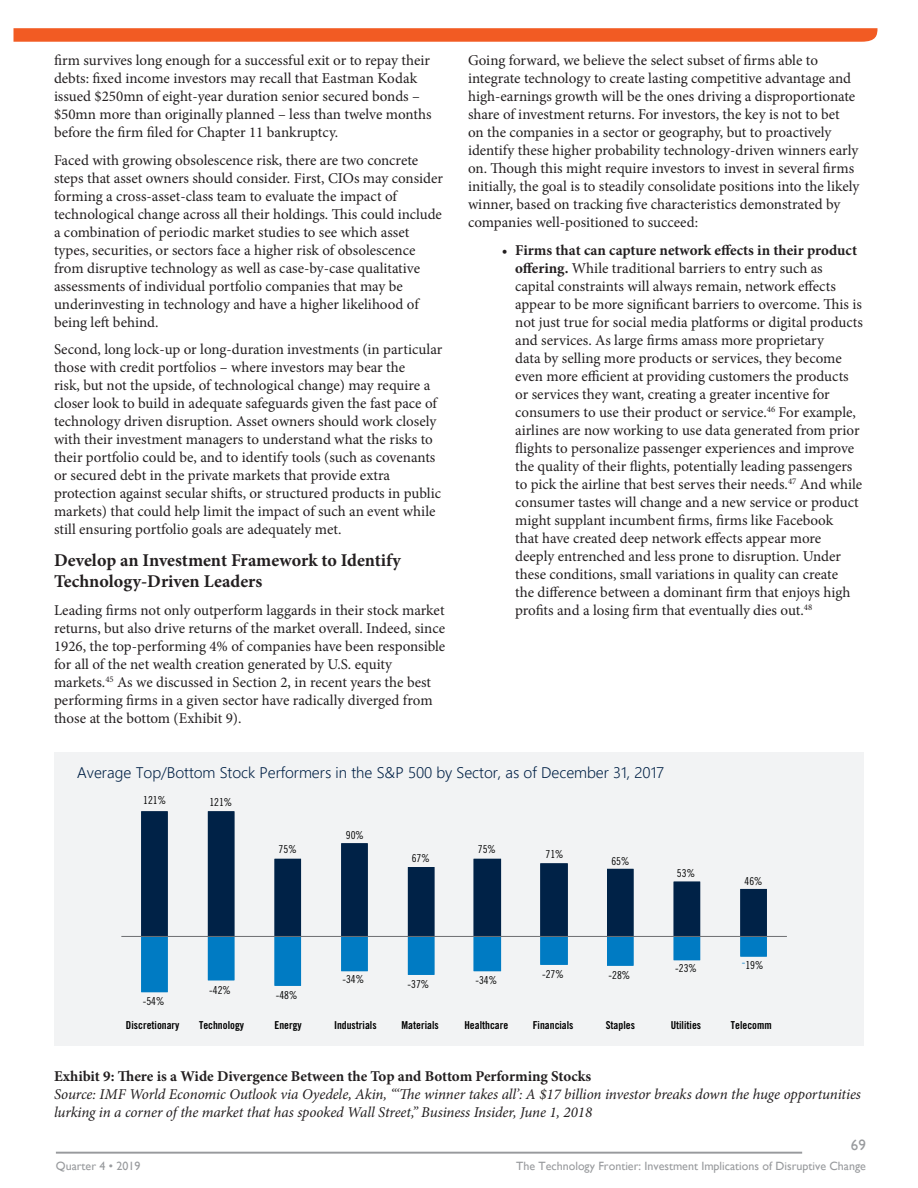
<style>
.page{position:relative;width:918px;height:1188px;background:#fff}
.page>*{position:absolute;margin:0;border:0;box-sizing:border-box;transform-origin:0 0}
.t1{font:700 18px/21.6px "Minion Pro";color:#231f20}
.t2{font:15px/18px "Minion Pro";color:#231f20}
.t3{font:italic 15px/18px "Minion Pro";letter-spacing:-.01em;color:#231f20}
.t4{font:300 15px "Malgun Gothic";color:#002045}
.t5{font:15px "Gill Sans";color:#989a9d}
.t6{font:12px "Gill Sans";color:#989a9d}
.t7{font:10.95px "Trade Gothic LT Std Bd Cn 20";color:#000}
.t8{font:10.95px "Trade Gothic LT Std Cn 18";color:#000}
.s1{font-weight:700}
.s2{font-weight:700;font-style:normal}
</style>
<div class="page">
<svg style="left:14px;top:28px;width:864px;height:14px;background:#f2612b"></svg>
<hr style="left:56px;top:1152px;width:746px;height:2px;background:#989a9d">
<div style="left:54px;top:752px;width:810px;height:294px;background:#f2f3f4"></div>
<svg style="left:141px;top:811px;width:626px;height:125px"></svg>
<svg style="left:141px;top:937px;width:626px;height:55px"></svg>
<hr style="left:121px;top:936px;width:666px;height:1px;background:#6d6e71">
<p class="t2" style="left:54px;top:51px;width:379px">firm survives long enough for a successful exit or to repay their debts: fixed income investors may recall that Eastman Kodak issued $250mn of eight-year duration senior secured bonds – $50mn more than originally planned – less than twelve months before the firm filed for Chapter 11 bankruptcy.</p>
<p class="t2" style="left:54px;top:151px;width:391px">Faced with growing obsolescence risk, there are two concrete steps that asset owners should consider. First, CIOs may consider forming a cross-asset-class team to evaluate the impact of technological change across all their holdings. This could include a combination of periodic market studies to see which asset types, securities, or sectors face a higher risk of obsolescence from disruptive technology as well as case-by-case qualitative assessments of individual portfolio companies that may be underinvesting in technology and have a higher likelihood of being left behind.</p>
<p class="t2" style="left:54px;top:341px;width:390px">Second, long lock-up or long-duration investments (in particular those with credit portfolios – where investors may bear the<br>risk, but not the upside, of technological change) may require a closer look to build in adequate safeguards given the fast pace of technology driven disruption. Asset owners should work closely with their investment managers to understand what the risks to their portfolio could be, and to identify tools (such as covenants or secured debt in the private markets that provide extra protection against secular shifts, or structured products in public markets) that could help limit the impact of such an event while still ensuring portfolio goals are adequately met.</p>
<p class="t1" style="left:54px;top:549px;width:348px">Develop an Investment Framework to Identify<br>Technology-Driven Leaders</p>
<p class="t2" style="left:54px;top:601px;width:393px">Leading firms not only outperform laggards in their stock market returns, but also drive returns of the market overall. Indeed, since 1926, the top-performing 4% of companies have been responsible for all of the net wealth creation generated by U.S. equity markets.<sup>45</sup> As we discussed in Section 2, in recent years the best performing firms in a given sector have radically diverged from those at the bottom (Exhibit 9).</p>
<p class="t2" style="left:468px;top:51px;width:393px">Going forward, we believe the select subset of firms able to integrate technology to create lasting competitive advantage and high-earnings growth will be the ones driving a disproportionate share of investment returns. For investors, the key is not to bet<br>on the companies in a sector or geography, but to proactively identify these higher probability technology-driven winners early on. Though this might require investors to invest in several firms initially, the goal is to steadily consolidate positions into the likely winner, based on tracking five characteristics demonstrated by companies well-positioned to succeed:</p>
<p class="t2" style="left:515px;top:241px;width:349px;text-indent:-14px">• <span class="s1">Firms that can capture network effects in their product offering.</span> While traditional barriers to entry such as capital constraints will always remain, network effects appear to be more significant barriers to overcome. This is not just true for social media platforms or digital products and services. As large firms amass more proprietary<br>data by selling more products or services, they become even more efficient at providing customers the products or services they want, creating a greater incentive for consumers to use their product or service.<sup>46</sup> For example, airlines are now working to use data generated from prior flights to personalize passenger experiences and improve the quality of their flights, potentially leading passengers to pick the airline that best serves their needs.<sup>47</sup> And while consumer tastes will change and a new service or product might supplant incumbent firms, firms like Facebook<br>that have created deep network effects appear more deeply entrenched and less prone to disruption. Under these conditions, small variations in quality can create<br>the difference between a dominant firm that enjoys high profits and a losing firm that eventually dies out.<sup>48</sup></p>
<p class="t4" style="left:77px;top:764px;width:588px">Average Top/Bottom Stock Performers in the S&amp;P 500 by Sector, as of December 31, 2017</p>
<p class="t8" style="left:143px;top:794px;width:25px">121%</p>
<p class="t8" style="left:209px;top:795px;width:25px">121%</p>
<p class="t8" style="left:279px;top:843px;width:20px">75%</p>
<p class="t8" style="left:346px;top:829px;width:20px">90%</p>
<p class="t8" style="left:478px;top:843px;width:20px">75%</p>
<p class="t8" style="left:545px;top:848px;width:20px">71%</p>
<p class="t8" style="left:412px;top:852px;width:20px">67%</p>
<p class="t8" style="left:611px;top:855px;width:20px">65%</p>
<p class="t8" style="left:677px;top:867px;width:20px">53%</p>
<p class="t8" style="left:745px;top:874px;width:20px">46%</p>
<p class="t8" style="left:143px;top:995px;width:23px">-54%</p>
<p class="t8" style="left:209px;top:984px;width:23px">-42%</p>
<p class="t8" style="left:276px;top:988px;width:23px">-48%</p>
<p class="t8" style="left:342px;top:973px;width:23px">-34%</p>
<p class="t8" style="left:407px;top:977px;width:23px">-37%</p>
<p class="t8" style="left:475px;top:974px;width:23px">-34%</p>
<p class="t8" style="left:542px;top:967px;width:23px">-27%</p>
<p class="t8" style="left:609px;top:968px;width:23px">-28%</p>
<p class="t8" style="left:675px;top:962px;width:23px">-23%</p>
<p class="t8" style="left:742px;top:958px;width:23px"><sup>-</sup>19%</p>
<p class="t7" style="left:126px;top:1018px;width:55px">Discretionary</p>
<p class="t7" style="left:199px;top:1018px;width:47px">Technology</p>
<p class="t7" style="left:275px;top:1018px;width:29px">Energy</p>
<p class="t7" style="left:334px;top:1018px;width:44px">Industrials</p>
<p class="t7" style="left:402px;top:1018px;width:39px">Materials</p>
<p class="t7" style="left:464px;top:1018px;width:45px">Healthcare</p>
<p class="t7" style="left:533px;top:1018px;width:42px">Financials</p>
<p class="t7" style="left:606px;top:1018px;width:31px">Staples</p>
<p class="t7" style="left:671px;top:1018px;width:32px">Utilities</p>
<p class="t7" style="left:731px;top:1018px;width:42px">Telecomm</p>
<p class="t3" style="left:54px;top:1067px;width:809px"><span class="s2">Exhibit 9: There is a Wide Divergence Between the Top and Bottom Performing Stocks<br></span>Source: IMF World Economic Outlook via Oyedele, Akin, “‘The winner takes all’: A $17 billion investor breaks down the huge opportunities lurking in a corner of the market that has spooked Wall Street,” Business Insider, June 1, 2018</p>
<p class="t5" style="left:851px;top:1136px;width:16px">69</p>
<p class="t6" style="left:56px;top:1159px;width:86px">Quarter 4 • 2019</p>
<p class="t6" style="left:516px;top:1159px;width:351px">The Technology Frontier: Investment Implications of Disruptive Change</p>
</div>
